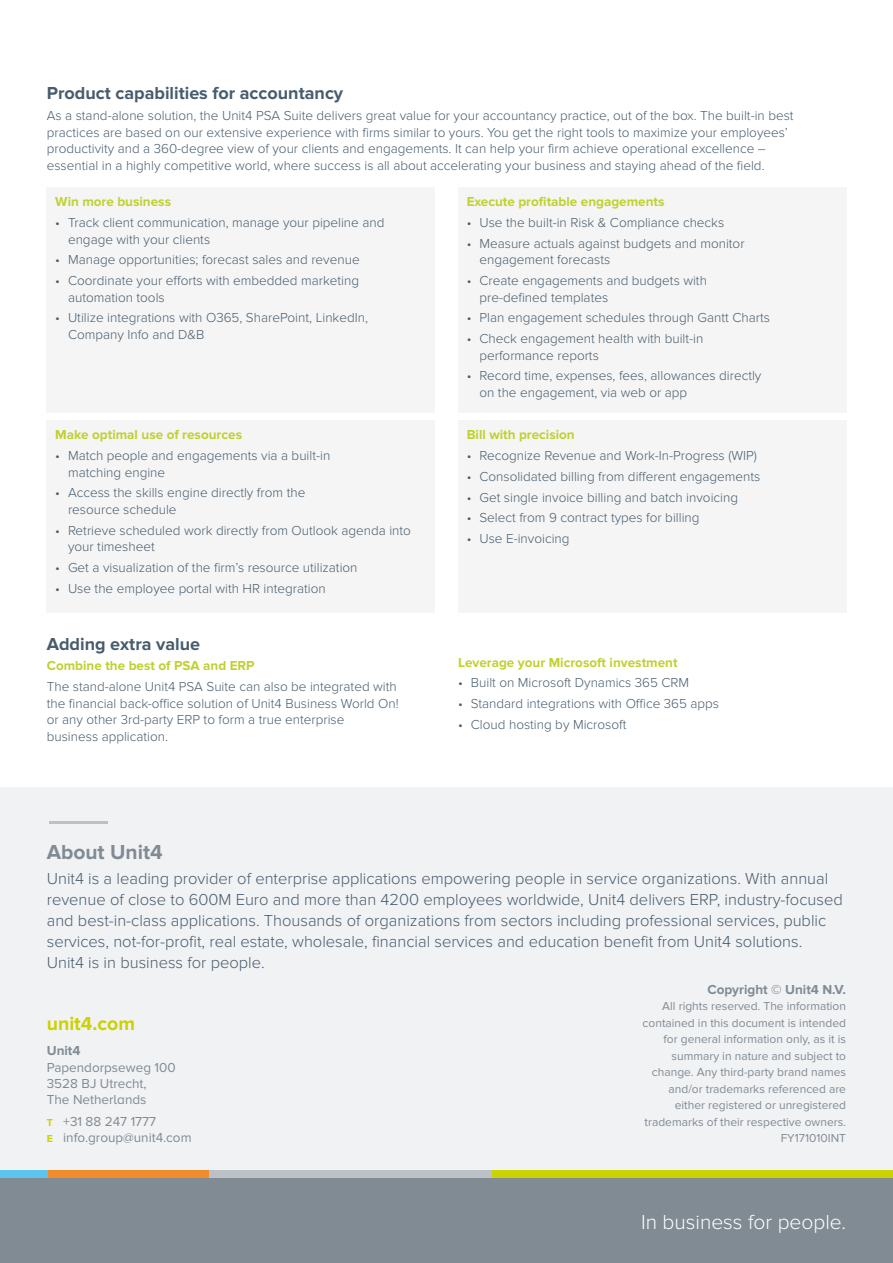
<style>
.page{position:relative;width:893px;height:1263px;background:#fff}
.page>*{position:absolute;margin:0;border:0;box-sizing:border-box;transform-origin:0 0}
.t1{font:300 21px "Proxima Nova";color:#fff}
.t2{font:700 21px "Proxima Nova";color:#808b94}
.t3{font:700 19.5px "Proxima Nova";color:#cad200}
.t4{font:700 18px "Proxima Nova";color:#475c6d}
.t5{font:300 16.5px/21px "Proxima Nova";color:#475c6d}
.t6{font:300 13.5px/16.5px "Proxima Nova";color:#475c6d}
.t7{font:700 13.5px "Proxima Nova";color:#c0d12e}
.t8{font:13.5px/16.2px "Proxima Nova";color:#808b94}
.t9{font:13.5px/21.6px "Proxima Nova A";color:#808b94}
.t10{font:700 13.5px "Proxima Nova";color:#808b94}
.t11{font:12px/16.5px "Proxima Nova";color:#808b94;text-align:right}
.s1{font-family:"Proxima Nova";font-weight:700;font-size:10.5px;color:#cad200}
.s2{font-weight:700;font-size:10.5px;color:#cad200}
</style>
<div class="page">
<div style="left:0;top:1178px;width:893px;height:85px;background:#808b94"></div>
<div style="left:0;top:788px;width:893px;height:390px;background:#f1f2f4"></div>
<hr style="left:49px;top:821px;width:59px;height:2px;background:#bcc1c8">
<div style="left:0;top:1171px;width:48px;height:7px;background:#5dc5ed"></div>
<div style="left:48px;top:1171px;width:162px;height:7px;background:#f28b2d"></div>
<div style="left:210px;top:1171px;width:283px;height:7px;background:#bcc1c8"></div>
<div style="left:493px;top:1171px;width:400px;height:7px;background:#cad200"></div>
<div style="left:47px;top:187px;width:388px;height:225px;background:#f5f5f5"></div>
<div style="left:458px;top:187px;width:388px;height:225px;background:#f5f5f5"></div>
<div style="left:47px;top:420px;width:388px;height:192px;background:#f5f5f5"></div>
<div style="left:458px;top:420px;width:388px;height:192px;background:#f5f5f5"></div>
<h3 class="t4" style="left:47px;top:83px;width:298px">Product capabilities for accountancy</h3>
<p class="t6" style="left:47px;top:107px;width:748px">As a stand-alone solution, the Unit4 PSA Suite delivers great value for your accountancy practice, out of the box. The built-in best practices are based on our extensive experience with firms similar to yours. You get the right tools to maximize your employees’ productivity and a 360-degree view of your clients and engagements. It can help your firm achieve operational excellence – essential in a highly competitive world, where success is all about accelerating your business and staying ahead of the field.</p>
<p class="t7" style="left:55px;top:194px;width:117px">Win more business</p>
<p class="t6" style="left:68px;top:214px;width:318px;text-indent:-13px">• Track client communication, manage your pipeline and engage with your clients</p>
<p class="t6" style="left:55px;top:252px;width:306px">• Manage opportunities; forecast sales and revenue</p>
<p class="t6" style="left:68px;top:272px;width:293px;text-indent:-13px">• Coordinate your efforts with embedded marketing automation tools</p>
<p class="t6" style="left:68px;top:310px;width:302px;text-indent:-13px">• Utilize integrations with O365, SharePoint, LinkedIn,<br>Company Info and D&amp;B</p>
<p class="t7" style="left:467px;top:194px;width:199px">Execute profitable engagements</p>
<p class="t6" style="left:467px;top:214px;width:259px">• Use the built-in Risk &amp; Compliance checks</p>
<p class="t6" style="left:479px;top:235px;width:267px;text-indent:-13px">• Measure actuals against budgets and monitor engagement forecasts</p>
<p class="t6" style="left:479px;top:272px;width:229px;text-indent:-13px">• Create engagements and budgets with pre-defined templates</p>
<p class="t6" style="left:467px;top:310px;width:305px">• Plan engagement schedules through Gantt Charts</p>
<p class="t6" style="left:479px;top:330px;width:226px;text-indent:-13px">• Check engagement health with built-in performance reports</p>
<p class="t6" style="left:479px;top:368px;width:283px;text-indent:-13px">• Record time, expenses, fees, allowances directly on the engagement, via web or app</p>
<p class="t7" style="left:55px;top:427px;width:188px">Make optimal use of resources</p>
<p class="t6" style="left:68px;top:447px;width:264px;text-indent:-13px">• Match people and engagements via a built-in matching engine</p>
<p class="t6" style="left:68px;top:485px;width:239px;text-indent:-13px">• Access the skills engine directly from the resource schedule</p>
<p class="t6" style="left:68px;top:522px;width:344px;text-indent:-13px">• Retrieve scheduled work directly from Outlook agenda into your timesheet</p>
<p class="t6" style="left:55px;top:559px;width:304px">• Get a visualization of the firm’s resource utilization</p>
<p class="t6" style="left:55px;top:580px;width:272px">• Use the employee portal with HR integration</p>
<h3 class="t4" style="left:47px;top:633px;width:155px">Adding extra value</h3>
<p class="t7" style="left:47px;top:658px;width:209px">Combine the best of PSA and ERP</p>
<p class="t6" style="left:47px;top:678px;width:353px">The stand-alone Unit4 PSA Suite can also be integrated with the financial back-office solution of Unit4 Business World On! or any other 3rd-party ERP to form a true enterprise business application.</p>
<p class="t7" style="left:467px;top:427px;width:110px">Bill with precision</p>
<p class="t6" style="left:467px;top:447px;width:292px">• Recognize Revenue and Work-In-Progress (WIP)</p>
<p class="t6" style="left:467px;top:468px;width:295px">• Consolidated billing from different engagements</p>
<p class="t6" style="left:467px;top:489px;width:273px">• Get single invoice billing and batch invoicing</p>
<p class="t6" style="left:467px;top:510px;width:234px">• Select from 9 contract types for billing</p>
<p class="t6" style="left:467px;top:530px;width:104px">• Use E-invoicing</p>
<p class="t7" style="left:458px;top:654px;width:221px">Leverage your Microsoft investment</p>
<p class="t6" style="left:458px;top:675px;width:233px">• Built on Microsoft Dynamics 365 CRM</p>
<p class="t6" style="left:458px;top:696px;width:262px">• Standard integrations with Office 365 apps</p>
<p class="t6" style="left:458px;top:716px;width:170px">• Cloud hosting by Microsoft</p>
<h1 class="t2" style="left:47px;top:840px;width:117px">About Unit4</h1>
<p class="t5" style="left:47px;top:868px;width:797px">Unit4 is a leading provider of enterprise applications empowering people in service organizations. With annual revenue of close to 600M Euro and more than 4200 employees worldwide, Unit4 delivers ERP, industry-focused and best-in-class applications. Thousands of organizations from sectors including professional services, public services, not-for-profit, real estate, wholesale, financial services and education benefit from Unit4 solutions.<br>Unit4 is in business for people.</p>
<h2 class="t3" style="left:47px;top:1012px;width:90px">unit4.com</h2>
<p class="t10" style="left:47px;top:1043px;width:35px">Unit4</p>
<p class="t8" style="left:47px;top:1059px;width:130px">Papendorpseweg 100<br>3528 BJ Utrecht,</p>
<p class="t9" style="left:47px;top:1089px;width:111px">The Netherlands<br><span class="s1">T</span> +31 88 247 1777</p>
<p class="t8" style="left:47px;top:1130px;width:146px"><span class="s2">E</span> info.group@unit4.com</p>
<p class="t10" style="left:707px;top:981px;width:140px">Copyright © Unit4 N.V.</p>
<p class="t11" style="left:643px;top:998px;width:205px">All rights reserved. The information contained in this document is intended for general information only, as it is summary in nature and subject to change. Any third-party brand names and/or trademarks referenced are either registered or unregistered trademarks of their respective owners.<br>FY171010INT</p>
<h1 class="t1" style="left:641px;top:1210px;width:207px">In business for people.</h1>
</div>
